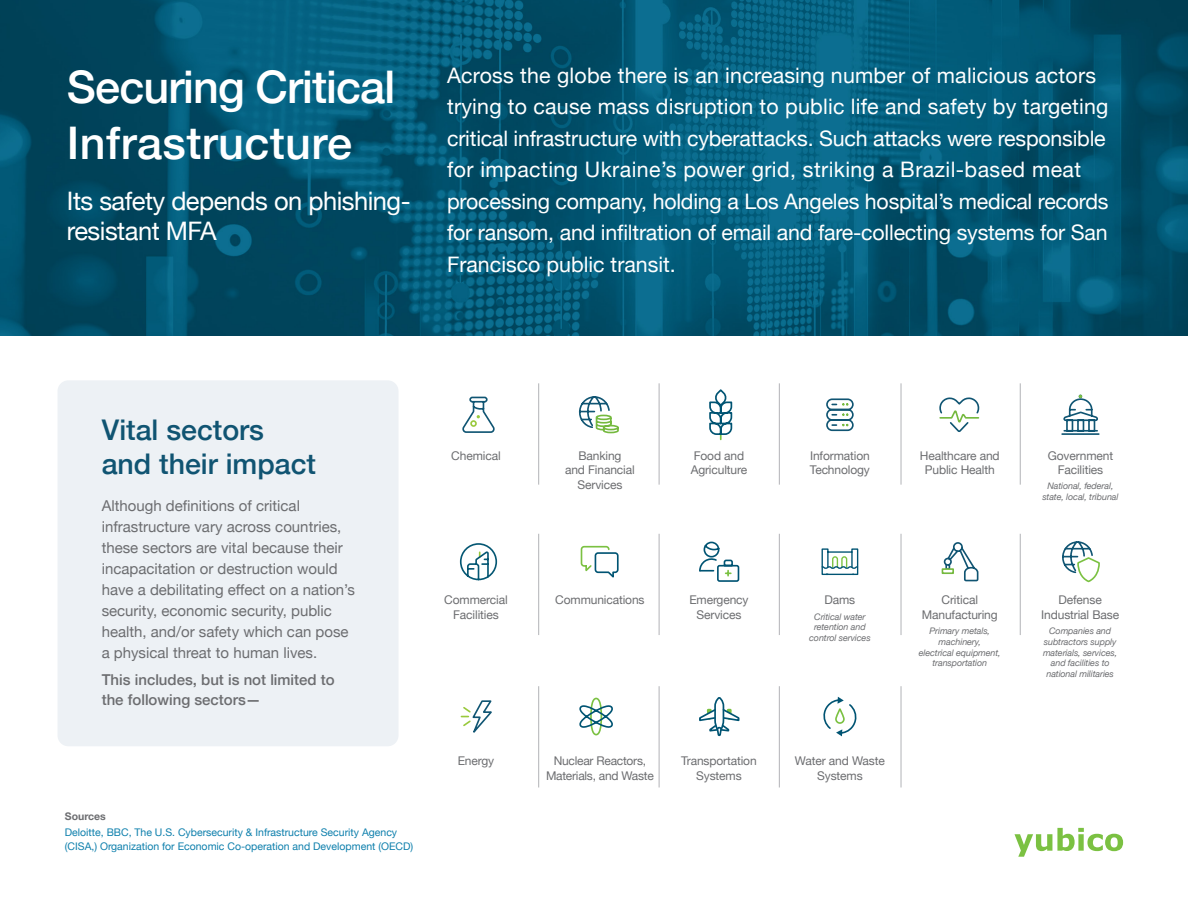
<style>
.page{position:relative;width:1188px;height:918px;background:#fff}
.page>*{position:absolute;margin:0;border:0;box-sizing:border-box;transform-origin:0 0}
.y-page_head_H2{font:500 45px/55.5px "Helvetica Neue";letter-spacing:-.02em;color:#fff}
.y-body{font:500 28.5px/34.5px "Helvetica Neue";color:#105472}
.t1{font:25.5px/30.6px "Helvetica Neue";letter-spacing:-.02em;color:#fff}
.Lead-in_paragraph{font:21.3px/31.5px "Helvetica Neue";letter-spacing:-.01em;color:#fff}
.y-body-2{font:15px/21px "Helvetica Neue";color:#6c6d70}
.y-body-3{font:500 15px/19.5px "Helvetica Neue";color:#6c6d70}
.y-body-4{font:12px/14.4px "Helvetica Neue";letter-spacing:-.01em;color:#6c6d70;text-align:center}
.y-footer__About_Yubico____Address{font:10.5px/13.5px "Helvetica Neue";color:#0d7fac}
.y-footer__About_Yubico____Address-2{font:700 10.5px "Helvetica Neue";color:#6c6d70}
.y-body-5{font:italic 9px/10.8px "Helvetica Neue";letter-spacing:-.01em;color:#6c6d70;text-align:center}
</style>
<div class="page">
<img style="left:0;top:0;width:1188px;height:336px">
<div style="left:58px;top:380px;width:341px;height:366px;background:#edf1f5;border-radius:11px"></div>
<svg style="left:1015px;top:828px;width:108px;height:29px"></svg>
<hr style="left:538px;top:383px;width:1px;height:102px;background:#b2b3b7">
<hr style="left:538px;top:534px;width:1px;height:101px;background:#b2b3b7">
<hr style="left:538px;top:686px;width:1px;height:101px;background:#b2b3b7">
<hr style="left:659px;top:383px;width:1px;height:102px;background:#b2b3b7">
<hr style="left:659px;top:534px;width:1px;height:101px;background:#b2b3b7">
<hr style="left:659px;top:686px;width:1px;height:101px;background:#b2b3b7">
<hr style="left:779px;top:383px;width:1px;height:102px;background:#b2b3b7">
<hr style="left:779px;top:534px;width:1px;height:101px;background:#b2b3b7">
<hr style="left:779px;top:686px;width:1px;height:101px;background:#b2b3b7">
<hr style="left:901px;top:383px;width:1px;height:102px;background:#b2b3b7">
<hr style="left:901px;top:534px;width:1px;height:101px;background:#b2b3b7">
<hr style="left:901px;top:686px;width:1px;height:101px;background:#b2b3b7">
<hr style="left:1020px;top:383px;width:1px;height:102px;background:#b2b3b7">
<hr style="left:1020px;top:534px;width:1px;height:101px;background:#b2b3b7">
<svg style="left:460px;top:700px;width:32px;height:33px"></svg>
<svg style="left:462px;top:396px;width:33px;height:37px"></svg>
<svg style="left:699px;top:541px;width:41px;height:41px"></svg>
<svg style="left:459px;top:543px;width:39px;height:38px"></svg>
<svg style="left:1061px;top:395px;width:39px;height:40px"></svg>
<svg style="left:939px;top:397px;width:41px;height:35px"></svg>
<svg style="left:943px;top:542px;width:36px;height:40px"></svg>
<svg style="left:942px;top:568px;width:12px;height:6px"></svg>
<svg style="left:823px;top:697px;width:34px;height:39px"></svg>
<svg style="left:709px;top:389px;width:24px;height:50px"></svg>
<svg style="left:821px;top:548px;width:38px;height:28px"></svg>
<svg style="left:578px;top:396px;width:41px;height:38px"></svg>
<svg style="left:1062px;top:541px;width:38px;height:42px"></svg>
<svg style="left:699px;top:697px;width:41px;height:40px"></svg>
<svg style="left:826px;top:398px;width:28px;height:34px"></svg>
<svg style="left:580px;top:545px;width:39px;height:33px"></svg>
<div style="left:590px;top:698px;width:12px;height:37px;border:2px solid #7bc142;border-radius:50%"></div>
<svg style="left:579px;top:704px;width:34px;height:25px"></svg>
<p class="y-page_head_H2" style="left:67px;top:56px;width:330px">Securing Critical<br>Infrastructure</p>
<p class="t1" style="left:67px;top:187px;width:345px">Its safety depends on phishing&shy;resistant MFA</p>
<p class="Lead-in_paragraph" style="left:447px;top:61px;width:663px">Across the globe there is an increasing number of malicious actors trying to cause mass disruption to public life and safety by targeting critical infrastructure with cyberattacks. Such attacks were responsible for impacting Ukraine’s power grid, striking a Brazil-based meat processing company, holding a Los Angeles hospital’s medical records for ransom, and infiltration of email and fare-collecting systems for San Francisco public transit.</p>
<p class="y-body" style="left:102px;top:410px;width:216px">Vital sectors and their impact</p>
<p class="y-body-2" style="left:102px;top:496px;width:255px">Although definitions of critical infrastructure vary across countries, these sectors are vital because their incapacitation or destruction would have a debilitating effect on a nation’s security, economic security, public health, and/or safety which can pose a physical threat to human lives.</p>
<p class="y-body-3" style="left:102px;top:669px;width:235px">This includes, but is not limited to the following sectors—</p>
<p class="y-footer__About_Yubico____Address-2" style="left:65px;top:808px;width:43px">Sources</p>
<p class="y-footer__About_Yubico____Address" style="left:65px;top:827px;width:350px">Deloitte, BBC, The U.S. Cybersecurity &amp; Infrastructure Security Agency (CISA,) Organization for Economic Co-operation and Development (OECD)</p>
<p class="y-body-4" style="left:451px;top:449px;width:51px">Chemical</p>
<p class="y-body-4" style="left:444px;top:594px;width:65px">Commercial<br>Facilities</p>
<p class="y-body-4" style="left:458px;top:754px;width:38px">Energy</p>
<p class="y-body-4" style="left:565px;top:449px;width:71px">Banking<br>and Financial<br>Services</p>
<p class="y-body-4" style="left:691px;top:449px;width:58px;text-align:left">Food and<br>Agriculture</p>
<p class="y-body-4" style="left:810px;top:449px;width:62px;text-align:left">Information<br>Technology</p>
<p class="y-body-4" style="left:920px;top:449px;width:81px">Healthcare and<br>Public Health</p>
<p class="y-body-4" style="left:555px;top:594px;width:91px">Communications</p>
<p class="y-body-4" style="left:689px;top:594px;width:61px">Emergency<br>Services</p>
<p class="y-body-4" style="left:546px;top:754px;width:109px">Nuclear Reactors,<br>Materials, and Waste</p>
<p class="y-body-4" style="left:681px;top:754px;width:77px">Transportation<br>Systems</p>
<p class="y-body-4" style="left:825px;top:594px;width:32px">Dams</p>
<p class="y-body-5" style="left:809px;top:611px;width:63px">Critical water retention and control services</p>
<p class="y-body-4" style="left:922px;top:594px;width:77px">Critical<br>Manufacturing</p>
<p class="y-body-5" style="left:919px;top:626px;width:83px">Primary metals, machinery,<br>electrical equipment, transportation</p>
<p class="y-body-4" style="left:795px;top:754px;width:91px">Water and Waste<br>Systems</p>
<p class="y-body-4" style="left:1048px;top:449px;width:67px">Government<br>Facilities</p>
<p class="y-body-5" style="left:1042px;top:481px;width:78px">National, federal, state, local, tribunal</p>
<p class="y-body-4" style="left:1041px;top:594px;width:79px">Defense<br>Industrial Base</p>
<p class="y-body-5" style="left:1043px;top:626px;width:76px">Companies and subtractors supply materials, services, and facilities to national militaries</p>
</div>
